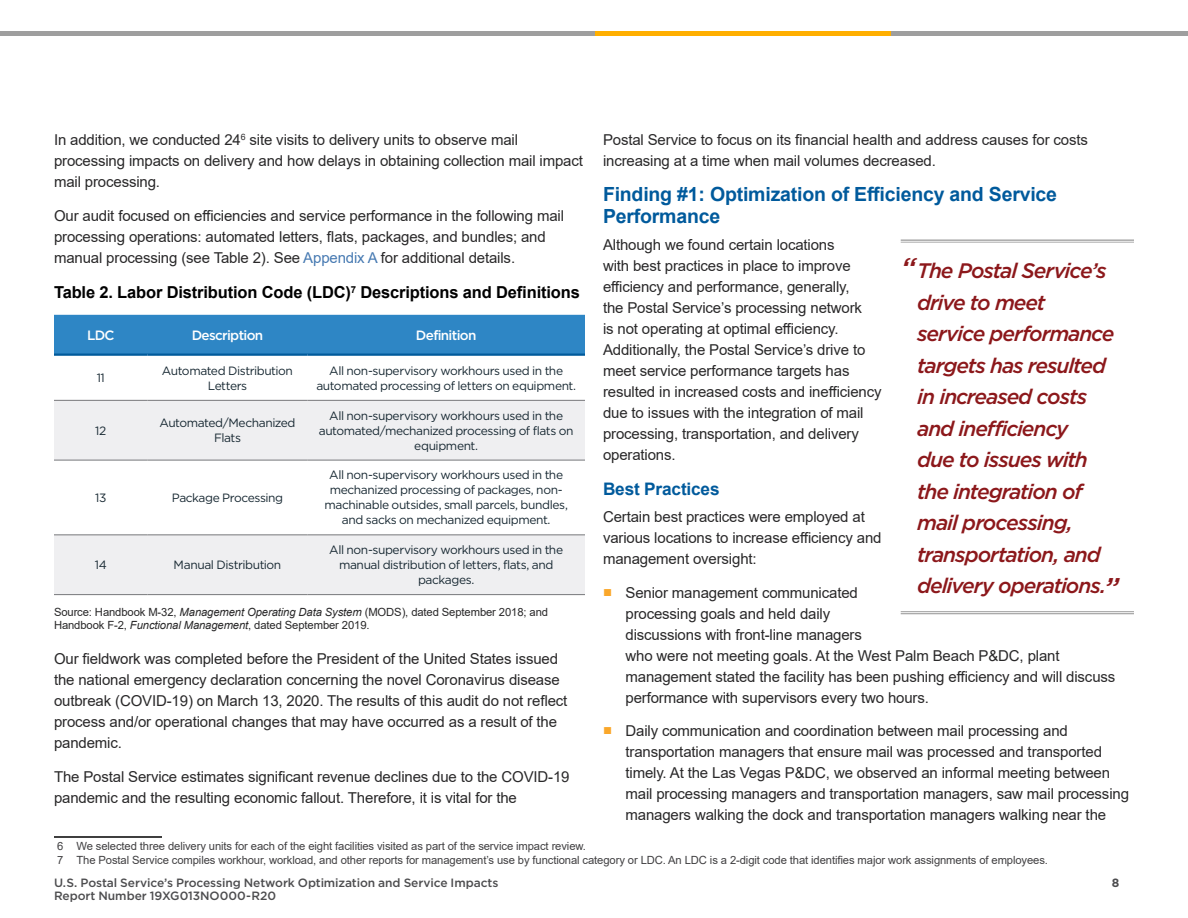
<style>
.page{position:relative;width:1188px;height:918px;background:#fff}
.page>*{position:absolute;margin:0;border:0;box-sizing:border-box;transform-origin:0 0}
.t1{font:italic 500 21px/31.5px "Gotham";letter-spacing:-.05em;color:#8c181b}
.t2{font:700 19.5px/21.8px "Arial";letter-spacing:-.01em;color:#005a9c}
.t3{font:700 17.25px "Arial";letter-spacing:-.01em;color:#005a9c}
.t4{font:700 16.5px "Arial";letter-spacing:-.01em;color:#000}
.t5{font:15px/21px "Arial";letter-spacing:-.01em;color:#292829}
.t6{font:500 13.5px "Gotham";letter-spacing:-.05em;color:#fff}
.t7{font:12px/15px "Gotham";letter-spacing:-.035em;color:#172832;text-align:center}
.t8{font:500 12px/13.5px "Gotham";letter-spacing:-.005em;color:#4d4d4f}
.t9{font:700 12px "Gotham";color:#4d4d4f}
.t10{font:11.25px/13.5px "Arial";letter-spacing:-.01em;color:#414042}
.t11{font:11.25px/13.5px "Arial";letter-spacing:-.01em;color:#292829}
.s1{color:#477ab2}
.s2{color:#faa72a}
.s3{font-size:28.5px}
.s4{font-style:italic}
</style>
<div class="page">
<div style="left:54px;top:315px;width:531px;height:39px;background:#2e86c5"></div>
<svg style="left:54px;top:399px;width:531px;height:1px"></svg>
<svg style="left:54px;top:401px;width:531px;height:193px;fill:#efeff1"></svg>
<hr style="left:54px;top:400px;width:94px;height:1px;background:#77787b">
<hr style="left:148px;top:400px;width:159px;height:1px;background:#77787b">
<hr style="left:307px;top:400px;width:278px;height:1px;background:#77787b">
<hr style="left:54px;top:460px;width:94px;height:1px;background:#77787b">
<hr style="left:148px;top:460px;width:159px;height:1px;background:#77787b">
<hr style="left:307px;top:460px;width:278px;height:1px;background:#77787b">
<hr style="left:54px;top:354px;width:94px;height:2px;background:#005a9b">
<hr style="left:148px;top:354px;width:159px;height:2px;background:#005a9b">
<hr style="left:307px;top:354px;width:278px;height:2px;background:#005a9b">
<hr style="left:54px;top:535px;width:94px;height:1px;background:#77787b">
<hr style="left:148px;top:535px;width:159px;height:1px;background:#77787b">
<hr style="left:307px;top:535px;width:278px;height:1px;background:#77787b">
<hr style="left:54px;top:594px;width:94px;height:1px;background:#77787b">
<hr style="left:148px;top:594px;width:159px;height:1px;background:#77787b">
<hr style="left:307px;top:594px;width:278px;height:1px;background:#77787b">
<hr style="left:54px;top:836px;width:108px;height:2px;background:#000">
<hr style="left:901px;top:613px;width:233px;height:1px;background:#ababab">
<hr style="left:901px;top:611px;width:233px;height:1px;background:#ababab">
<hr style="left:901px;top:239px;width:233px;height:2px;background:#ababab">
<hr style="left:901px;top:242px;width:233px;height:1px;background:#ababab">
<hr style="left:0;top:32px;width:1188px;height:4px;background:#9e9e9e">
<hr style="left:595px;top:32px;width:295px;height:4px;background:#ffaf00">
<p class="t5" style="left:54px;top:129px;width:531px">In addition, we conducted 24<sup>6</sup> site visits to delivery units to observe mail processing impacts on delivery and how delays in obtaining collection mail impact mail processing.</p>
<p class="t5" style="left:54px;top:205px;width:512px">Our audit focused on efficiencies and service performance in the following mail processing operations: automated letters, flats, packages, and bundles; and manual processing (see Table 2). See <span class="s1">Appendix A</span> for additional details.</p>
<p class="t4" style="left:54px;top:281px;width:527px">Table 2. Labor Distribution Code (LDC)<sup>7</sup> Descriptions and Definitions</p>
<p class="t6" style="left:87px;top:327px;width:29px">LDC</p>
<p class="t6" style="left:192px;top:327px;width:73px">Description</p>
<p class="t6" style="left:416px;top:327px;width:62px">Definition</p>
<p class="t7" style="left:97px;top:370px;width:10px">11</p>
<p class="t7" style="left:162px;top:363px;width:133px">Automated Distribution<br>Letters</p>
<p class="t7" style="left:316px;top:363px;width:261px">All non-supervisory workhours used in the automated processing of letters on equipment.</p>
<p class="t7" style="left:95px;top:423px;width:13px">12</p>
<p class="t7" style="left:159px;top:415px;width:138px">Automated/Mechanized<br>Flats</p>
<p class="t7" style="left:319px;top:408px;width:256px">All non-supervisory workhours used in the automated/mechanized processing of flats on equipment.</p>
<p class="t5" style="left:603px;top:129px;width:486px">Postal Service to focus on its financial health and address causes for costs increasing at a time when mail volumes decreased.</p>
<h2 class="t2" style="left:603px;top:183px;width:456px">Finding #1: Optimization of Efficiency and Service<br>Performance</h2>
<p class="t5" style="left:603px;top:234px;width:280px">Although we found certain locations<br>with best practices in place to improve efficiency and performance, generally,<br>the Postal Service’s processing network<br>is not operating at optimal efficiency.<br>Additionally, the Postal Service’s drive to meet service performance targets has resulted in increased costs and inefficiency due to issues with the integration of mail processing, transportation, and delivery operations.</p>
<p class="t3" style="left:603px;top:477px;width:118px">Best Practices</p>
<p class="t5" style="left:603px;top:506px;width:280px">Certain best practices were employed at various locations to increase efficiency and management oversight:</p>
<p class="t5" style="left:626px;top:582px;width:491px;text-indent:-22px"><span class="s2">■</span> Senior management communicated<br>processing goals and held daily<br>discussions with front-line managers<br>who were not meeting goals. At the West Palm Beach P&amp;DC, plant management stated the facility has been pushing efficiency and will discuss performance with supervisors every two hours.</p>
<p class="t5" style="left:626px;top:720px;width:505px;text-indent:-22px"><span class="s2">■</span> Daily communication and coordination between mail processing and transportation managers that ensure mail was processed and transported timely. At the Las Vegas P&amp;DC, we observed an informal meeting between mail processing managers and transportation managers, saw mail processing managers walking the dock and transportation managers walking near the</p>
<h1 class="t1" style="left:917px;top:255px;width:203px;text-indent:-16px"><span class="s3">“</span>The Postal Service’s drive to meet<br>service performance targets has resulted in increased costs and inefficiency<br>due to issues with the integration of mail processing, transportation, and delivery operations.<span class="s3">”</span></h1>
<p class="t7" style="left:324px;top:467px;width:245px">All non-supervisory workhours used in the mechanized processing of packages, non&shy;machinable outsides, small parcels, bundles, and sacks on mechanized equipment.</p>
<p class="t7" style="left:95px;top:490px;width:13px">13</p>
<p class="t7" style="left:172px;top:490px;width:113px">Package Processing</p>
<p class="t7" style="left:329px;top:542px;width:235px">All non-supervisory workhours used in the manual distribution of letters, flats, and packages.</p>
<p class="t11" style="left:54px;top:605px;width:496px">Source: Handbook M-32, <span class="s4">Management Operating Data System</span> (MODS), dated September 2018; and<br>Handbook F-2, <span class="s4">Functional Management</span>, dated September 2019.</p>
<p class="t5" style="left:54px;top:648px;width:515px">Our fieldwork was completed before the President of the United States issued the national emergency declaration concerning the novel Coronavirus disease outbreak (COVID-19) on March 13, 2020. The results of this audit do not reflect process and/or operational changes that may have occurred as a result of the pandemic.</p>
<p class="t5" style="left:54px;top:766px;width:517px">The Postal Service estimates significant revenue declines due to the COVID-19 pandemic and the resulting economic fallout. Therefore, it is vital for the</p>
<p class="t10" style="left:57px;top:840px;width:993px">6 We selected three delivery units for each of the eight facilities visited as part of the service impact review.<br>7 The Postal Service compiles workhour, workload, and other reports for management’s use by functional category or LDC. An LDC is a 2-digit code that identifies major work assignments of employees.</p>
<p class="t7" style="left:95px;top:557px;width:13px">14</p>
<p class="t7" style="left:174px;top:557px;width:109px">Manual Distribution</p>
<p class="t8" style="left:54px;top:875px;width:446px">U.S. Postal Service’s Processing Network Optimization and Service Impacts<br>Report Number 19XG013NO000-R20</p>
<p class="t9" style="left:1112px;top:875px;width:9px">8</p>
</div>
